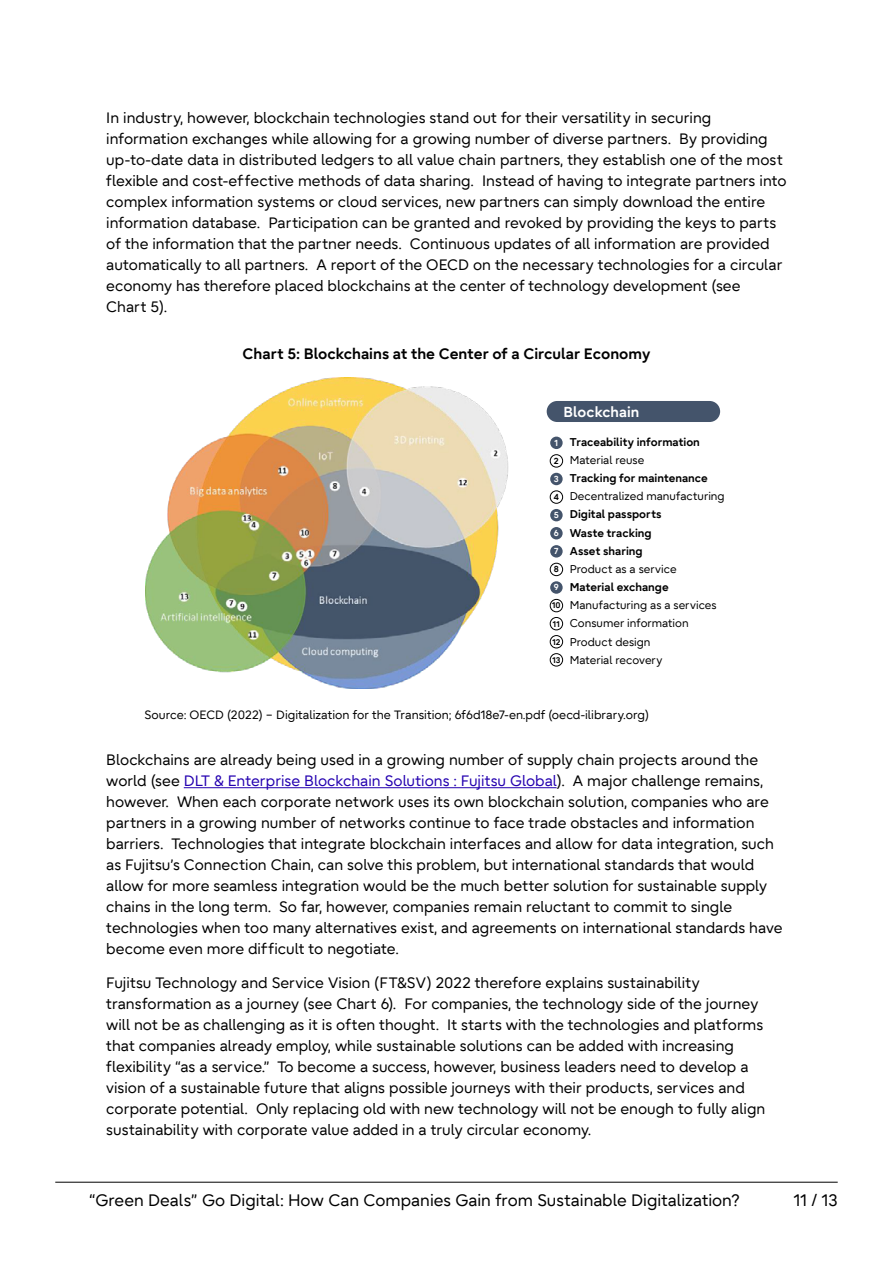
<style>
.page{position:relative;width:893px;height:1263px;background:#fff}
.page>*{position:absolute;margin:0;border:0;box-sizing:border-box;transform-origin:0 0}
.t1{font:16.5px "Fujitsu Infinity Pro";color:#000}
.t2{font:15px/21px "Fujitsu Infinity Pro";color:#000}
.t3{font:700 15px "Fujitsu Infinity Pro";color:#000}
.t4{font:700 14.4px "Fujitsu Infinity Pro";letter-spacing:.005em;color:#fff}
.t5{font:12px "Fujitsu Infinity Pro";color:#000}
.t6{font:11.25px/18.1px "Fujitsu Infinity Pro";color:#000}
.t7{font:700 11.25px/18.1px "Fujitsu Infinity Pro";color:#000}
.t8{font:700 8.7px/18.1px "Fujitsu Infinity Pro";color:#fff;text-align:justify}
.t9{font:700 8.7px "Fujitsu Infinity Pro";color:#000}
.t10{font:700 8.1px "Fujitsu Infinity Pro";letter-spacing:.005em;color:#000}
.s1{color:#2400b0}
</style>
<div class="page">
<hr style="left:55px;top:1182px;width:783px;height:1px;background:#000">
<hr style="left:184px;top:787px;width:373px;height:1px;background:#2400b0">
<img style="left:146px;top:377px;width:363px;height:311px">
<div style="left:547px;top:401px;width:173px;height:21px;background:#44546b;border-radius:10px"></div>
<div style="left:550px;top:437px;width:13px;height:12px;background:#44546b;border-radius:50%"></div>
<div style="left:550px;top:454px;width:13px;height:13px;border:1px solid #000;border-radius:50%"></div>
<div style="left:550px;top:473px;width:13px;height:12px;background:#44546b;border-radius:50%"></div>
<div style="left:550px;top:491px;width:13px;height:12px;border:1px solid #000;border-radius:50%"></div>
<div style="left:550px;top:509px;width:13px;height:12px;background:#44546b;border-radius:50%"></div>
<div style="left:550px;top:527px;width:13px;height:12px;background:#44546b;border-radius:50%"></div>
<div style="left:550px;top:545px;width:13px;height:12px;background:#44546b;border-radius:50%"></div>
<div style="left:550px;top:563px;width:13px;height:13px;border:1px solid #000;border-radius:50%"></div>
<div style="left:550px;top:581px;width:13px;height:13px;background:#44546b;border-radius:50%"></div>
<div style="left:550px;top:599px;width:13px;height:13px;border:1px solid #000;border-radius:50%"></div>
<div style="left:550px;top:617px;width:13px;height:13px;border:1px solid #000;border-radius:50%"></div>
<div style="left:550px;top:635px;width:13px;height:13px;border:1px solid #000;border-radius:50%"></div>
<div style="left:550px;top:653px;width:13px;height:13px;border:1px solid #000;border-radius:50%"></div>
<p class="t2" style="left:106px;top:107px;width:682px">In industry, however, blockchain technologies stand out for their versatility in securing information exchanges while allowing for a growing number of diverse partners. By providing up-to-date data in distributed ledgers to all value chain partners, they establish one of the most flexible and cost-ef fective methods of data sharing. Instead of having to integrate partners into complex information systems or cloud services, new partners can simply download the entire information database. Participation can be granted and revoked by providing the keys to parts of the information that the partner needs. Continuous updates of all information are provided automatically to all partners. A report of the OECD on the necessary technologies for a circular economy has therefore placed blockchains at the center of technology development (see<br>Chart 5).</p>
<p class="t3" style="left:243px;top:344px;width:409px">Chart 5: Blockchains at the Center of a Circular Economy</p>
<p class="t4" style="left:564px;top:402px;width:77px">Blockchain</p>
<p class="t7" style="left:570px;top:432px;width:132px">Traceability information</p>
<p class="t6" style="left:570px;top:451px;width:76px">Material reuse</p>
<p class="t7" style="left:570px;top:469px;width:140px">Tracking for maintenance</p>
<p class="t6" style="left:570px;top:487px;width:156px">Decentralized manufacturing</p>
<p class="t7" style="left:570px;top:505px;width:93px">Digital passports<br>Waste tracking<br>Asset sharing</p>
<p class="t6" style="left:570px;top:560px;width:108px">Product as a service</p>
<p class="t7" style="left:570px;top:578px;width:100px">Material exchange</p>
<p class="t6" style="left:570px;top:596px;width:148px">Manufacturing as a services<br>Consumer information<br>Product design<br>Material recovery</p>
<p class="t8" style="left:555px;top:433px;width:5px">1</p>
<p class="t9" style="left:554px;top:455px;width:6px">2</p>
<p class="t8" style="left:554px;top:470px;width:6px">3</p>
<p class="t9" style="left:554px;top:491px;width:7px">4</p>
<p class="t8" style="left:554px;top:506px;width:7px">5<br>6<br>7</p>
<p class="t9" style="left:554px;top:563px;width:7px">8</p>
<p class="t8" style="left:554px;top:578px;width:7px">9</p>
<p class="t10" style="left:552px;top:600px;width:10px">10</p>
<p class="t10" style="left:553px;top:618px;width:8px">11</p>
<p class="t10" style="left:552px;top:636px;width:10px">12</p>
<p class="t10" style="left:552px;top:654px;width:10px">13</p>
<p class="t5" style="left:145px;top:707px;width:506px">Source: OECD (2022) - Digitalization for the Transition; 6f6d18e7-en.pdf (oecd-ilibrary.org)</p>
<p class="t2" style="left:106px;top:749px;width:678px">Blockchains are already being used in a growing number of supply chain projects around the world (see <span class="s1">DLT &amp; Enterprise Blockchain Solutions : Fujitsu Global</span>). A major challenge remains, however. When each corporate network uses its own blockchain solution, companies who are partners in a growing number of networks continue to face trade obstacles and information barriers. Technologies that integrate blockchain interfaces and allow for data integration, such as Fujitsu’s Connection Chain, can solve this problem, but international standards that would allow for more seamless integration would be the much better solution for sustainable supply chains in the long term. So far, however, companies remain reluctant to commit to single technologies when too many alternatives exist, and agreements on international standards have become even more dif ficult to negotiate.</p>
<p class="t2" style="left:106px;top:972px;width:661px">Fujitsu Technology and Service Vision (FT&amp;SV) 2022 therefore explains sustainability transformation as a journey (see Chart 6). For companies, the technology side of the journey will not be as challenging as it is often thought. It starts with the technologies and platforms that companies already employ, while sustainable solutions can be added with increasing flexibility “as a service.” To become a success, however, business leaders need to develop a vision of a sustainable future that aligns possible journeys with their products, services and corporate potential. Only replacing old with new technology will not be enough to fully align sustainability with corporate value added in a truly circular economy.</p>
<p class="t1" style="left:89px;top:1190px;width:652px">“Green Deals” Go Digital: How Can Companies Gain from Sustainable Digitalization?</p>
<p class="t1" style="left:794px;top:1190px;width:45px">11 / 13</p>
</div>
